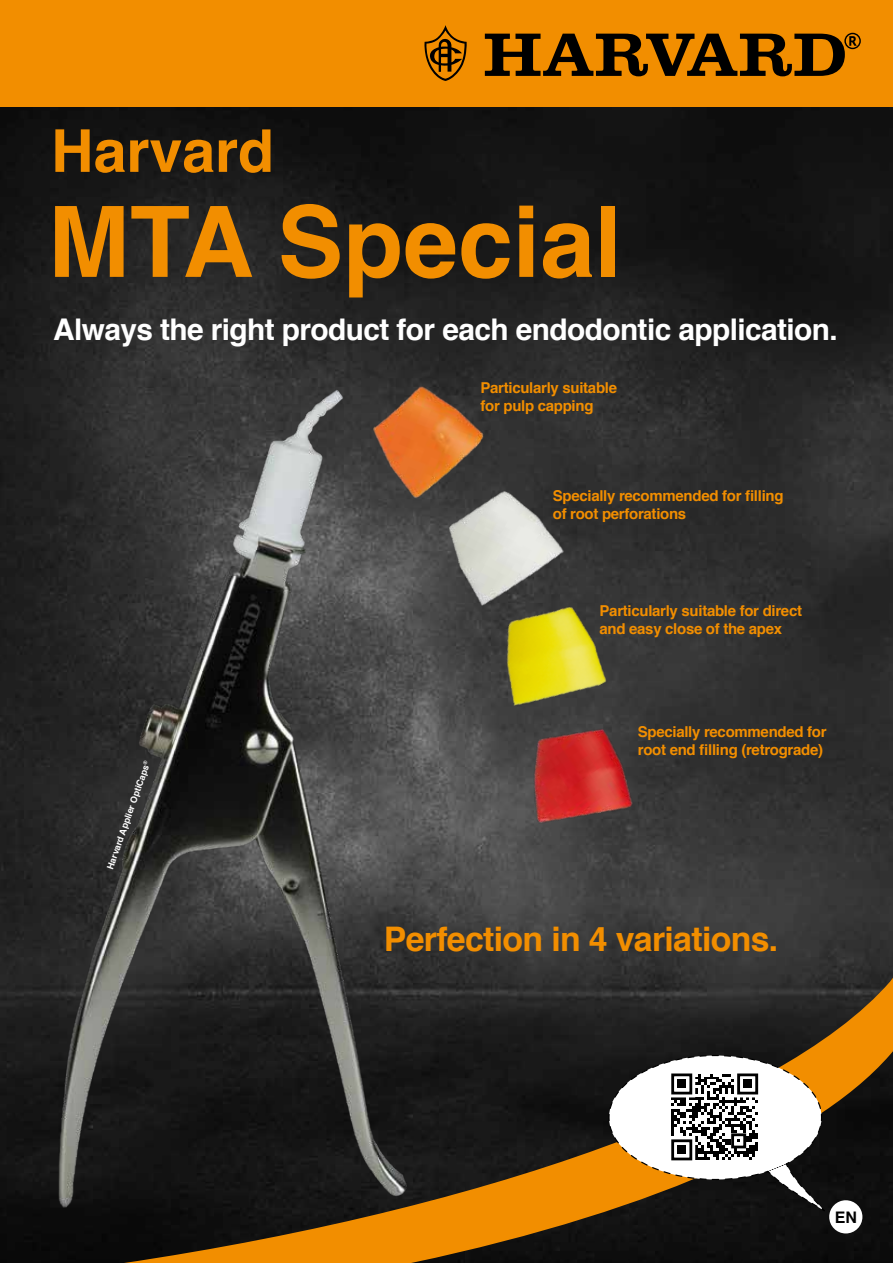
<style>
.page{position:relative;width:893px;height:1263px;background:#fff}
.page>*{position:absolute;margin:0;border:0;box-sizing:border-box;transform-origin:0 0}
.t1{font:700 98.4px "Helvetica";color:#f28e00}
.t2{font:700 59.1px "Helvetica";color:#f28e00}
.t3{font:700 33.9px "Helvetica";letter-spacing:-.02em;color:#f28e00}
.t4{font:700 29.85px "Helvetica";letter-spacing:-.02em;color:#fff}
.t5{font:700 15.9px "Helvetica";color:#000}
.t6{font:700 15px/18px "Helvetica";letter-spacing:-.02em;color:#f28e00}
.t7{font:700 9px "Helvetica";color:#fff}
</style>
<div class="page">
<img style="left:0;top:106px;width:893px;height:855px">
<div style="left:0;top:0;width:893px;height:106px;background:#f28e00"></div>
<svg style="left:424px;top:25px;width:43px;height:56px"></svg>
<svg style="left:485px;top:33px;width:376px;height:43px"></svg>
<svg style="left:417px;top:961px;width:476px;height:302px;background:#3c2d17"></svg>
<img style="left:0;top:334px;width:417px;height:929px">
<img style="left:406px;top:463px;width:185px;height:183px">
<img style="left:273px;top:271px;width:293px;height:305px">
<div style="left:829px;top:1200px;width:33px;height:33px;background:#fff;border-radius:50%"></div>
<svg style="left:608px;top:1054px;width:222px;height:162px"></svg>
<img style="left:442px;top:541px;width:215px;height:214px">
<img style="left:484px;top:682px;width:188px;height:192px">
<svg style="left:143px;top:760px;width:5px;height:5px"></svg>
<h2 class="t2" style="left:51px;top:103px;width:225px">Harvard</h2>
<h1 class="t1" style="left:48px;top:163px;width:576px">MTA Special</h1>
<h3 class="t4" style="left:53px;top:306px;width:786px">Always the right product for each endodontic application.</h3>
<p class="t6" style="left:480px;top:379px;width:138px">Particularly suitable for pulp capping</p>
<p class="t6" style="left:553px;top:487px;width:232px">Specially recommended for filling of root perforations</p>
<p class="t6" style="left:600px;top:602px;width:204px">Particularly suitable for direct and easy close of the apex</p>
<p class="t7" style="left:103px;top:866px;width:111px;rotate:-71deg">Harvard Applier OptiCaps</p>
<p class="t6" style="left:638px;top:723px;width:190px">Specially recommended for root end filling (retrograde)</p>
<h3 class="t3" style="left:384px;top:912px;width:396px">Perfection in 4 variations.</h3>
<p class="t5" style="left:835px;top:1204px;width:24px">EN</p>
</div>
